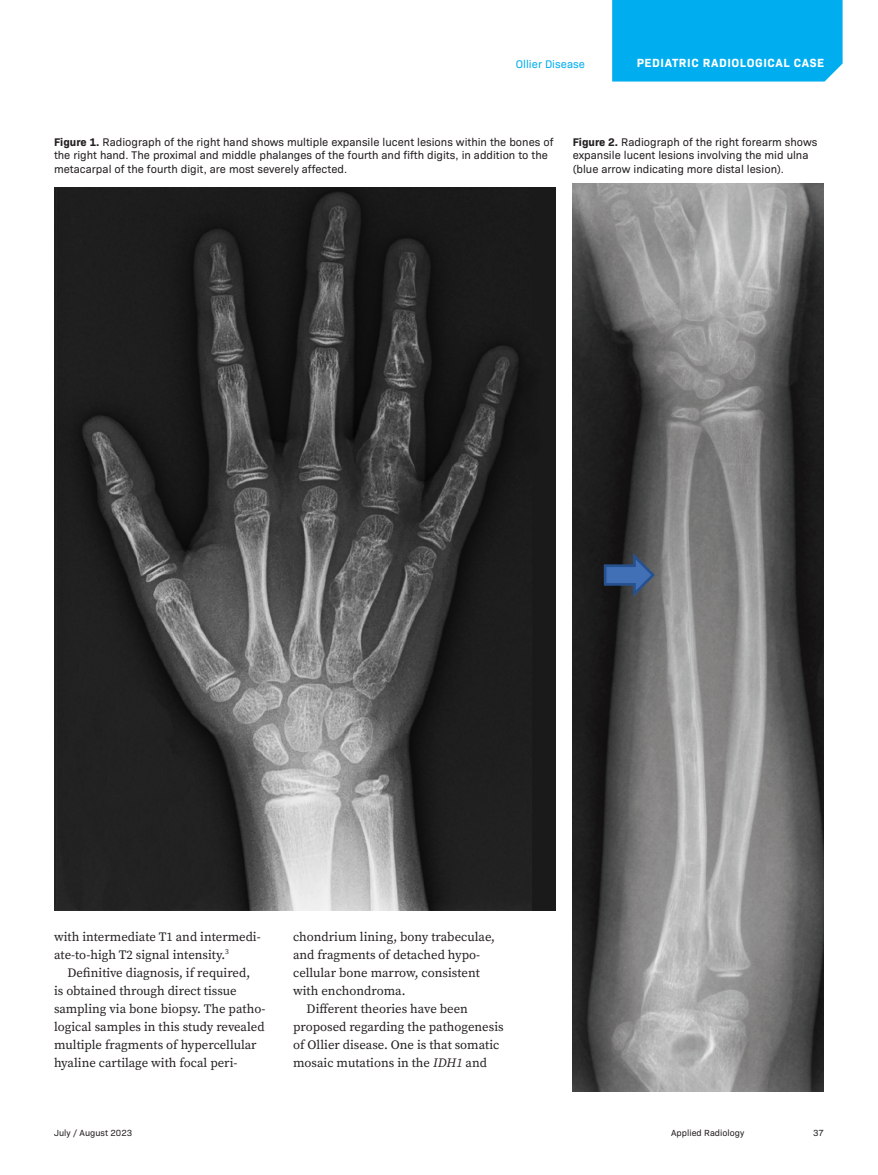
<style>
.page{position:relative;width:878px;height:1175px;background:#fff}
.page>*{position:absolute;margin:0;border:0;box-sizing:border-box;transform-origin:0 0}
.Body{font:12.75px/18px "Source Serif Pro";color:#231f20}
.t1{font:700 12px "Bio Sans";letter-spacing:.05em;color:#fff}
.Figure{font:11.25px/13.5px "Bio Sans";color:#231f20}
.t2{font:11.25px "Bio Sans";color:#00aeef}
.t3{font:9px "Bio Sans";color:#231f20}
.s1{font-weight:700}
.s2{font-style:italic}
</style>
<div class="page">
<div style="left:612px;top:0;width:230px;height:82px;background:#00aeef"></div>
<img style="left:54px;top:188px;width:501px;height:722px">
<img style="left:572px;top:183px;width:252px;height:908px">
<p class="t2" style="left:516px;top:55px;width:70px">Ollier Disease</p>
<p class="t1" style="left:636px;top:54px;width:189px">PEDIATRIC RADIOLOGICAL CASE</p>
<p class="Figure" style="left:54px;top:134px;width:501px"><span class="s1">Figure 1.</span> Radiograph of the right hand shows multiple expansile lucent lesions within the bones of the right hand. The proximal and middle phalanges of the fourth and fifth digits, in addition to the metacarpal of the fourth digit, are most severely affected.</p>
<p class="Figure" style="left:572px;top:134px;width:246px"><span class="s1">Figure 2.</span> Radiograph of the right forearm shows expansile lucent lesions involving the mid ulna (blue arrow indicating more distal lesion).</p>
<p class="Body" style="left:54px;top:927px;width:208px">with intermediate T1 and intermedi&shy;ate-to-high T2 signal intensity.<sup>3</sup></p>
<p class="Body" style="left:54px;top:963px;width:213px;text-indent:14px">Definitive diagnosis, if required,<br>is obtained through direct tissue sampling via bone biopsy. The patho&shy;logical samples in this study revealed multiple fragments of hypercellular hyaline cartilage with focal peri-</p>
<p class="Body" style="left:293px;top:928px;width:203px">chondrium lining, bony trabeculae, and fragments of detached hypo&shy;cellular bone marrow, consistent with enchondroma.</p>
<p class="Body" style="left:293px;top:1000px;width:212px;text-indent:14px">Different theories have been proposed regarding the pathogenesis of Ollier disease. One is that somatic mosaic mutations in the <span class="s2">IDH1</span> and</p>
<p class="t3" style="left:54px;top:1126px;width:80px">July / August 2023</p>
<p class="t3" style="left:671px;top:1126px;width:75px">Applied Radiology</p>
<p class="t3" style="left:813px;top:1126px;width:12px">37</p>
</div>
